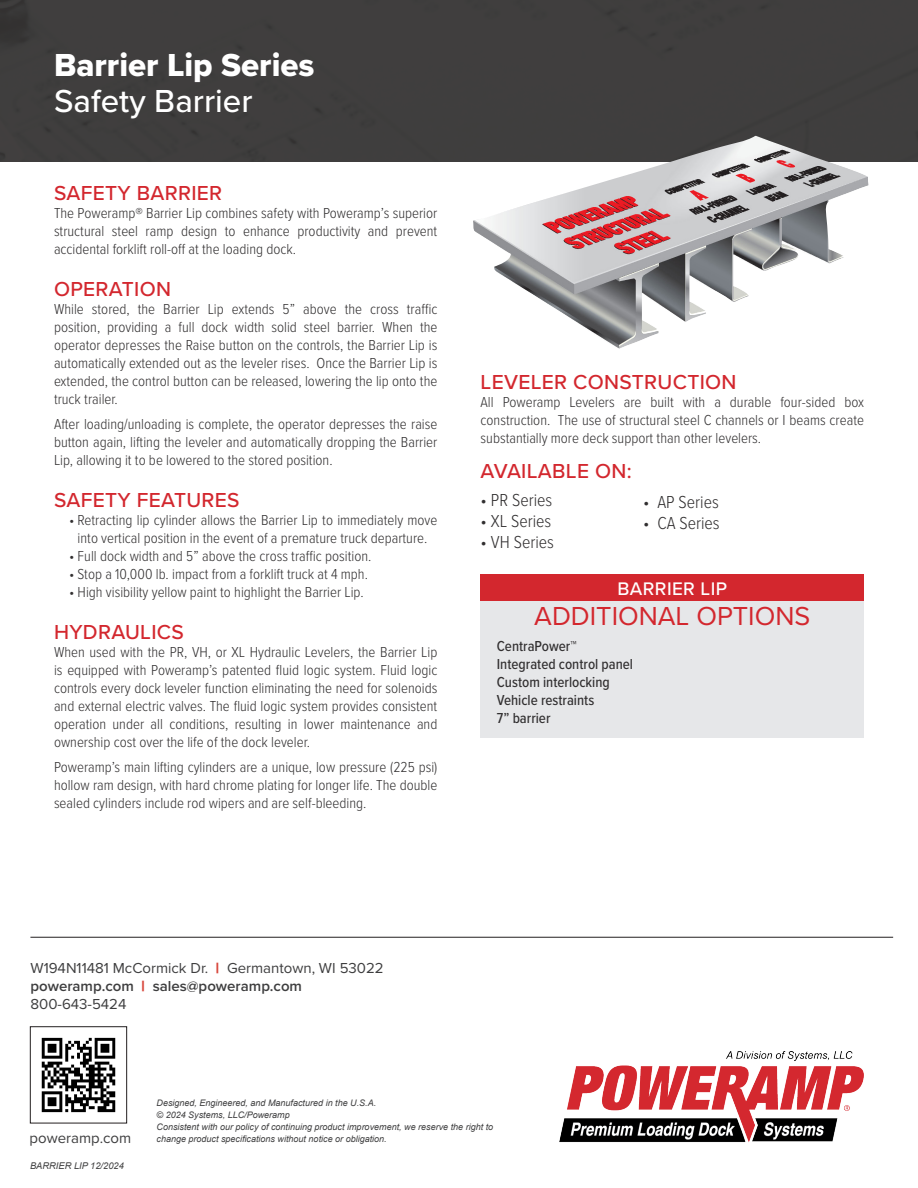
<style>
.page{position:relative;width:918px;height:1188px;background:#fff}
.page>*{position:absolute;margin:0;border:0;box-sizing:border-box;transform-origin:0 0}
.t1{font:33px/36px "Proxima Nova Extrabld";color:#fff}
.t2{font:27px "Proxima Nova";color:#d3272e}
.t3{font:500 21px "Proxima Nova";letter-spacing:.015em;color:#d3272e}
.t4{font:500 18.9px "Proxima Nova";letter-spacing:.02em;color:#fff}
.t5{font:300 18px "Proxima Nova Cond";color:#312f30}
.t6{font:300 15px/18px "Proxima Nova Cond";color:#312f30;text-align:justify}
.t7{font:15px/18px "Proxima Nova";color:#3e3e3f}
.t8{font:500 15px "Proxima Nova Cond";color:#312f30}
.t9{font:italic 9.3px "Arial";color:#3e3e3f}
.t10{font:italic 9px/12px "Arial";color:#3e3e3f}
.s1{font-family:"Proxima Nova";font-weight:500}
.s2{font-weight:900;color:#d7453a}
.s3{font-weight:600}
.s4{font-size:9.3px}
</style>
<div class="page">
<img style="left:559px;top:1051px;width:305px;height:91px">
<img style="left:41px;top:1037px;width:75px;height:76px">
<div style="left:30px;top:1027px;width:97px;height:96px;border:1px solid #231f20"></div>
<hr style="left:30px;top:937px;width:863px;height:1px;background:#231f20">
<div style="left:0;top:0;width:918px;height:161px;background:#403e3e"></div>
<img style="left:472px;top:136px;width:397px;height:213px">
<div style="left:481px;top:574px;width:383px;height:164px;background:#e6e7e9"></div>
<div style="left:481px;top:574px;width:383px;height:27px;background:#d3272e"></div>
<p class="t1" style="left:54px;top:46px;width:262px">Barrier Lip Series<br><span class="s1">Safety Barrier</span></p>
<p class="t3" style="left:54px;top:178px;width:170px">SAFETY BARRIER</p>
<p class="t6" style="left:54px;top:203px;width:385px">The Poweramp® Barrier Lip combines safety with Poweramp’s superior structural steel ramp design to enhance productivity and prevent accidental forklift roll-off at the loading dock.</p>
<p class="t3" style="left:54px;top:274px;width:119px">OPERATION</p>
<p class="t6" style="left:54px;top:299px;width:385px">While stored, the Barrier Lip extends 5” above the cross traffic position, providing a full dock width solid steel barrier. When the operator depresses the Raise button on the controls, the Barrier Lip is automatically extended out as the leveler rises. Once the Barrier Lip is extended, the control button can be released, lowering the lip onto the truck trailer.</p>
<p class="t6" style="left:54px;top:414px;width:385px">After loading/unloading is complete, the operator depresses the raise button again, lifting the leveler and automatically dropping the Barrier Lip, allowing it to be lowered to the stored position.</p>
<p class="t3" style="left:54px;top:484px;width:187px">SAFETY FEATURES</p>
<p class="t6" style="left:69px;top:510px;width:370px;text-align:center">• Retracting lip cylinder allows the Barrier Lip to immediately move into vertical position in the event of a premature truck departure.</p>
<p class="t6" style="left:69px;top:546px;width:304px">• Full dock width and 5” above the cross traffic position.</p>
<p class="t6" style="left:69px;top:564px;width:300px">• Stop a 10,000 lb. impact from a forklift truck at 4 mph.</p>
<p class="t6" style="left:69px;top:582px;width:296px">• High visibility yellow paint to highlight the Barrier Lip.</p>
<p class="t3" style="left:54px;top:616px;width:131px">HYDRAULICS</p>
<p class="t6" style="left:54px;top:642px;width:385px">When used with the PR, VH, or XL Hydraulic Levelers, the Barrier Lip is equipped with Poweramp’s patented fluid logic system. Fluid logic controls every dock leveler function eliminating the need for solenoids and external electric valves. The fluid logic system provides consistent operation under all conditions, resulting in lower maintenance and ownership cost over the life of the dock leveler.</p>
<p class="t6" style="left:54px;top:757px;width:385px">Poweramp’s main lifting cylinders are a unique, low pressure (225 psi) hollow ram design, with hard chrome plating for longer life. The double sealed cylinders include rod wipers and are self-bleeding.</p>
<p class="t3" style="left:481px;top:366px;width:258px">LEVELER CONSTRUCTION</p>
<p class="t6" style="left:481px;top:392px;width:385px">All Poweramp Levelers are built with a durable four-sided box construction. The use of structural steel C channels or I beams create substantially more deck support than other levelers.</p>
<p class="t3" style="left:481px;top:456px;width:153px">AVAILABLE ON:</p>
<p class="t5" style="left:481px;top:487px;width:73px">• PR Series</p>
<p class="t5" style="left:481px;top:508px;width:72px">• XL Series</p>
<p class="t5" style="left:481px;top:529px;width:75px">• VH Series</p>
<p class="t5" style="left:643px;top:489px;width:77px">• AP Series</p>
<p class="t5" style="left:643px;top:510px;width:78px">• CA Series</p>
<p class="t4" style="left:618px;top:574px;width:111px">BARRIER LIP</p>
<p class="t2" style="left:534px;top:596px;width:278px">ADDITIONAL OPTIONS</p>
<p class="t8" style="left:497px;top:635px;width:81px">CentraPower™</p>
<p class="t8" style="left:497px;top:653px;width:138px">Integrated control panel</p>
<p class="t8" style="left:497px;top:671px;width:115px">Custom interlocking</p>
<p class="t8" style="left:497px;top:689px;width:99px">Vehicle restraints</p>
<p class="t8" style="left:497px;top:707px;width:55px">7” barrier</p>
<p class="t7" style="left:30px;top:958px;width:355px">W194N11481 McCormick Dr. <span class="s2">|</span> Germantown, WI 53022 <span class="s3">poweramp.com</span> <span class="s2">|</span> <span class="s3">sales@poweramp.com</span></p>
<p class="t7" style="left:30px;top:994px;width:98px">800-643-5424</p>
<p class="t7" style="left:30px;top:1129px;width:103px">poweramp.com</p>
<p class="t9" style="left:30px;top:1160px;width:95px">BARRIER LIP 12/2024</p>
<p class="t10" style="left:157px;top:1097px;width:338px">Designed, Engineered, and Manufactured in the U.S.A.<br>© 2024 Systems, LLC/Poweramp<br>Consistent with our policy of continuing product improvement, we reserve the right to change product specifications without notice or obligation<span class="s4">.</span></p>
</div>
